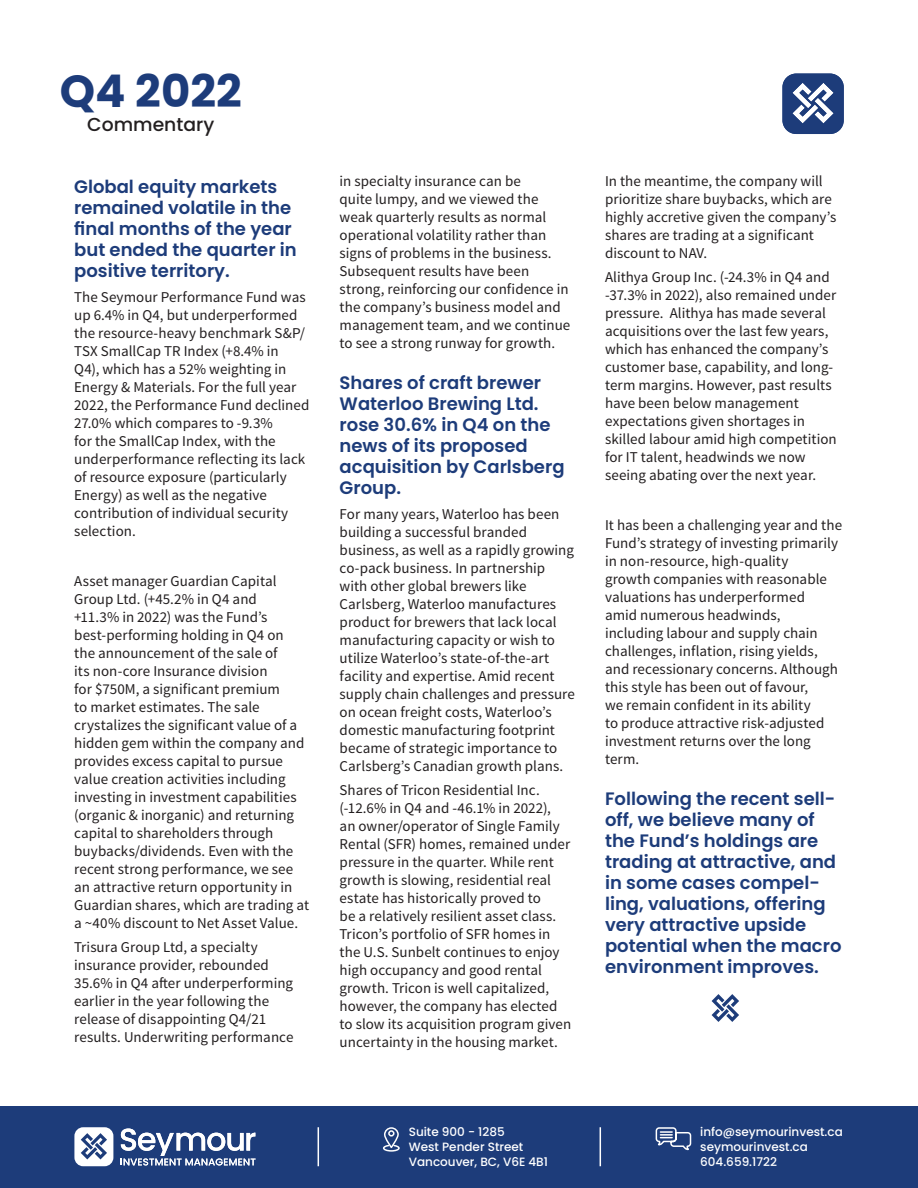
<style>
.page{position:relative;width:918px;height:1188px;background:#fff}
.page>*{position:absolute;margin:0;border:0;box-sizing:border-box;transform-origin:0 0}
.Main_Header{font:700 45px "Poppins";color:#1d3c7a}
.Main_Header_-_2nd_Li{font:500 18.75px "Poppins";color:#231f20}
.Sub_2{font:600 18px/21px "Poppins";color:#1d3c7a}
.Body_-_Standard{font:15px/18px "Source Sans Pro";color:#231f20}
.t1{font:500 12px/15px "Poppins";color:#fff}
</style>
<div class="page">
<div style="left:0;top:1107px;width:918px;height:81px;background:#1d3c7a"></div>
<hr style="left:318px;top:1127px;width:1px;height:39px;background:#fff">
<hr style="left:600px;top:1127px;width:1px;height:39px;background:#fff">
<svg style="left:655px;top:1127px;width:37px;height:24px"></svg>
<svg style="left:383px;top:1127px;width:17px;height:25px"></svg>
<svg style="left:74px;top:1127px;width:39px;height:39px"></svg>
<svg style="left:121px;top:1129px;width:135px;height:36px"></svg>
<svg style="left:782px;top:74px;width:62px;height:60px"></svg>
<svg style="left:712px;top:994px;width:27px;height:28px"></svg>
<p class="Main_Header" style="left:60px;top:65px;width:183px">Q4 2022</p>
<p class="Main_Header_-_2nd_Li" style="left:87px;top:114px;width:128px">Commentary</p>
<p class="Sub_2" style="left:74px;top:177px;width:224px">Global equity markets remained volatile in the final months of the year but ended the quarter in positive territory.</p>
<p class="Body_-_Standard" style="left:74px;top:288px;width:237px">The Seymour Performance Fund was up 6.4% in Q4, but underperformed the resource-heavy benchmark S&amp;P/<br>TSX SmallCap TR Index (+8.4% in<br>Q4), which has a 52% weighting in<br>Energy &amp; Materials. For the full year<br>2022, the Performance Fund declined<br>27.0% which compares to -9.3%<br>for the SmallCap Index, with the underperformance reflecting its lack of resource exposure (particularly<br>Energy) as well as the negative contribution of individual security selection.</p>
<p class="Body_-_Standard" style="left:74px;top:572px;width:236px">Asset manager Guardian Capital Group Ltd. (+45.2% in Q4 and<br>+11.3% in 2022) was the Fund’s best-performing holding in Q4 on<br>the announcement of the sale of<br>its non-core Insurance division<br>for $750M, a significant premium<br>to market estimates. The sale crystalizes the significant value of a hidden gem within the company and provides excess capital to pursue value creation activities including investing in investment capabilities (organic &amp; inorganic) and returning capital to shareholders through buybacks/dividends. Even with the recent strong performance, we see an attractive return opportunity in Guardian shares, which are trading at a ~40% discount to Net Asset Value.</p>
<p class="Body_-_Standard" style="left:74px;top:939px;width:221px">Trisura Group Ltd, a specialty insurance provider, rebounded 35.6% in Q4 after underperforming earlier in the year following the release of disappointing Q4/21 results. Underwriting performance</p>
<p class="Body_-_Standard" style="left:340px;top:172px;width:232px">in specialty insurance can be<br>quite lumpy, and we viewed the weak quarterly results as normal operational volatility rather than signs of problems in the business.<br>Subsequent results have been strong, reinforcing our confidence in the company’s business model and management team, and we continue to see a strong runway for growth.</p>
<p class="Sub_2" style="left:340px;top:372px;width:226px">Shares of craft brewer<br>Waterloo Brewing Ltd. rose 30.6% in Q4 on the news of its proposed acquisition by Carlsberg<br>Group.</p>
<p class="Body_-_Standard" style="left:340px;top:505px;width:237px">For many years, Waterloo has been building a successful branded business, as well as a rapidly growing co-pack business. In partnership with other global brewers like Carlsberg, Waterloo manufactures product for brewers that lack local manufacturing capacity or wish to utilize Waterloo’s state-of-the-art facility and expertise. Amid recent supply chain challenges and pressure on ocean freight costs, Waterloo’s domestic manufacturing footprint became of strategic importance to Carlsberg’s Canadian growth plans.</p>
<p class="Body_-_Standard" style="left:340px;top:782px;width:233px">Shares of Tricon Residential Inc. (-12.6% in Q4 and -46.1% in 2022),<br>an owner/operator of Single Family Rental (SFR) homes, remained under pressure in the quarter. While rent growth is slowing, residential real estate has historically proved to<br>be a relatively resilient asset class.<br>Tricon’s portfolio of SFR homes in the U.S. Sunbelt continues to enjoy high occupancy and good rental growth. Tricon is well capitalized, however, the company has elected to slow its acquisition program given uncertainty in the housing market.</p>
<p class="t1" style="left:409px;top:1124px;width:116px">Suite 900 - 1285<br>West Pender Street</p>
<p class="t1" style="left:409px;top:1154px;width:141px">Vancouver, BC, V6E 4B1</p>
<p class="Body_-_Standard" style="left:605px;top:172px;width:233px">In the meantime, the company will prioritize share buybacks, which are highly accretive given the company’s shares are trading at a significant discount to NAV.</p>
<p class="Body_-_Standard" style="left:605px;top:269px;width:233px">Alithya Group Inc. (-24.3% in Q4 and -37.3% in 2022), also remained under pressure. Alithya has made several acquisitions over the last few years, which has enhanced the company’s customer base, capability, and long&shy;term margins. However, past results have been below management expectations given shortages in skilled labour amid high competition for IT talent, headwinds we now seeing abating over the next year.</p>
<p class="Body_-_Standard" style="left:605px;top:516px;width:239px">It has been a challenging year and the<br>Fund’s strategy of investing primarily in non-resource, high-quality<br>growth companies with reasonable valuations has underperformed<br>amid numerous headwinds, including labour and supply chain challenges, inflation, rising yields, and recessionary concerns. Although this style has been out of favour,<br>we remain confident in its ability<br>to produce attractive risk-adjusted investment returns over the long term.</p>
<p class="Sub_2" style="left:605px;top:788px;width:238px">Following the recent sell&shy;off, we believe many of the Fund’s holdings are trading at attractive, and in some cases compel&shy;ling, valuations, offering very attractive upside potential when the macro environment improves.</p>
<p class="t1" style="left:700px;top:1124px;width:144px">info@seymourinvest.ca</p>
<p class="t1" style="left:700px;top:1139px;width:109px">seymourinvest.ca</p>
<p class="t1" style="left:700px;top:1154px;width:78px">604.659.1722</p>
</div>
